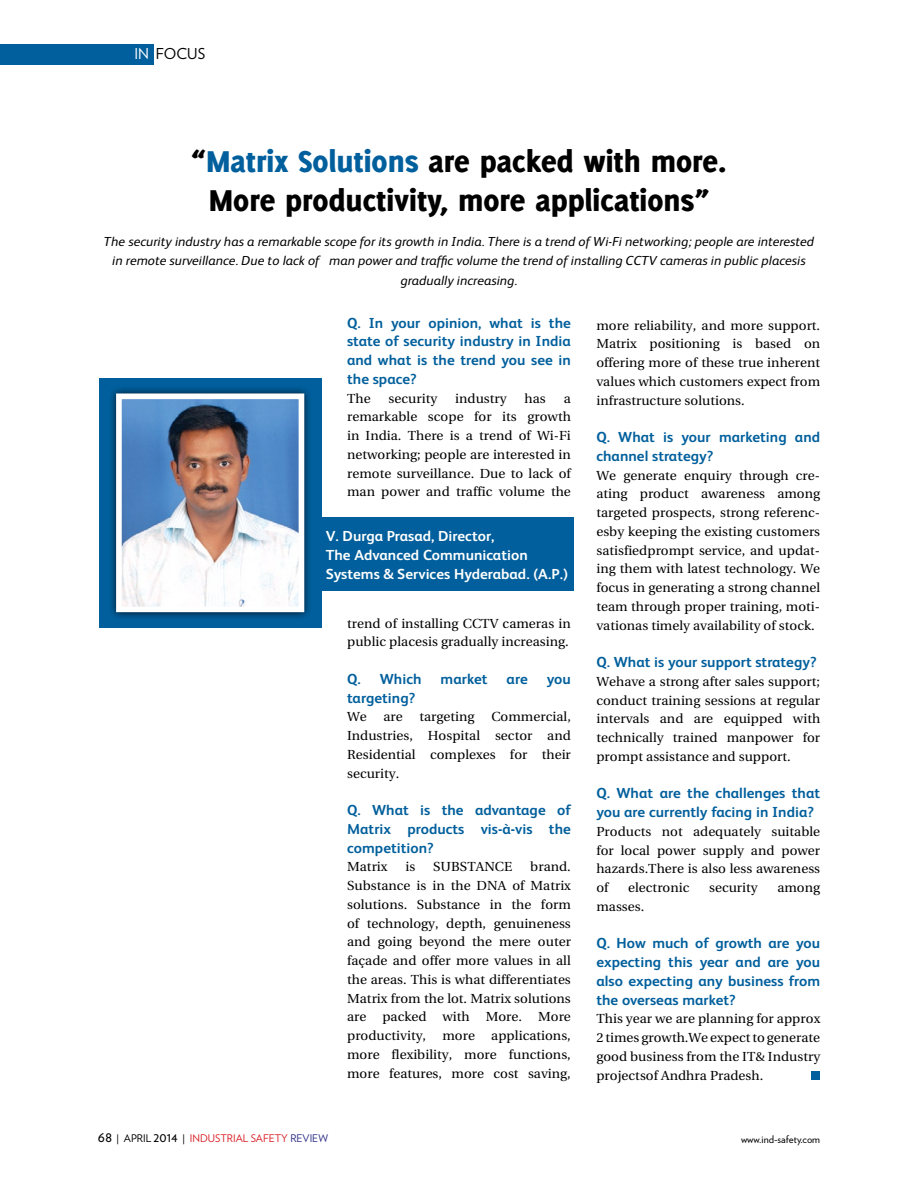
<style>
.page{position:relative;width:918px;height:1188px;background:#fff}
.page>*{position:absolute;margin:0;border:0;box-sizing:border-box;transform-origin:0 0}
.t1{font:800 33px/39.6px "Delicious";color:#000;text-align:center}
.t2{font:15px "Verlag";color:#000}
.t3{font:700 14.55px/18.8px "FS Albert";letter-spacing:.005em;color:#005f9c;text-align:justify}
.t4{font:700 14.55px/18.8px "FS Albert";letter-spacing:.005em;color:#fff}
.t5{font:13.05px/18.8px "Utopia";letter-spacing:.005em;color:#000;text-align:justify}
.t6{font:italic 13.05px/19.5px "FS Albert";letter-spacing:.005em;color:#000;text-align:center}
.t7{font:10.5px "Verlag";color:#da2128}
.t8{font:10.5px "Verlag";color:#000}
.s1{color:#fff}
.s2{color:#005f9c}
.s3{font-size:15px;color:#000}
.s4{color:#000}
.s5{font-size:13.5px;color:#000}
.s6{color:#303188}
</style>
<div class="page">
<div style="left:0;top:44px;width:153px;height:20px;background:#005f9c"></div>
<div style="left:99px;top:378px;width:223px;height:250px;background:#005f9c"></div>
<div style="left:108px;top:385px;width:212px;height:242px;background:#000;opacity:.75"></div>
<img style="left:123px;top:400px;width:174px;height:205px">
<div style="left:116px;top:393px;width:188px;height:219px;border:6px solid #fff"></div>
<div style="left:322px;top:518px;width:252px;height:73px;background:#005f9c"></div>
<div style="left:812px;top:1071px;width:8px;height:9px;background:#005f9c"></div>
<p class="t2" style="left:135px;top:43px;width:72px"><span class="s1">IN</span> FOCUS</p>
<h1 class="t1" style="left:191px;top:141px;width:537px">“<span class="s2">Matrix Solutions</span> are packed with more.<br>More productivity, more applications”</h1>
<p class="t6" style="left:104px;top:232px;width:712px">The security industry has a remarkable scope for its growth in India. There is a trend of Wi-Fi networking; people are interested in remote surveillance. Due to lack of man power and traffic volume the trend of installing CCTV cameras in public placesis gradually increasing.</p>
<p class="t3" style="left:347px;top:313px;width:225px">Q. In your opinion, what is the state of security industry in India and what is the trend you see in the space?</p>
<p class="t5" style="left:347px;top:389px;width:25px">The</p>
<p class="t5" style="left:389px;top:389px;width:50px">security</p>
<p class="t5" style="left:455px;top:389px;width:53px">industry</p>
<p class="t5" style="left:525px;top:389px;width:23px">has</p>
<p class="t5" style="left:347px;top:389px;width:225px;text-indent:217px">a remarkable scope for its growth in India. There is a trend of Wi-Fi networking; people are interested in remote surveillance. Due to lack of man power and traffic volume the</p>
<p class="t4" style="left:326px;top:527px;width:244px">V. Durga Prasad, Director,<br>The Advanced Communication<br>Systems &amp; Services Hyderabad. (A.P.)</p>
<p class="t5" style="left:347px;top:614px;width:225px">trend of installing CCTV cameras in public placesis gradually increasing.</p>
<p class="t3" style="left:347px;top:669px;width:76px">Q. Which</p>
<p class="t3" style="left:441px;top:669px;width:48px">market</p>
<p class="t3" style="left:507px;top:669px;width:23px">are</p>
<p class="t3" style="left:547px;top:669px;width:26px">you</p>
<p class="t3" style="left:347px;top:688px;width:70px">targeting?</p>
<p class="t5" style="left:347px;top:708px;width:21px">We</p>
<p class="t5" style="left:383px;top:708px;width:21px">are</p>
<p class="t5" style="left:419px;top:708px;width:57px">targeting</p>
<p class="t5" style="left:347px;top:708px;width:225px;text-indent:144px">Commercial, Industries, Hospital sector and Residential complexes for their security.</p>
<p class="t3" style="left:347px;top:801px;width:225px">Q. What is the advantage of Matrix products vis-à-vis the competition?</p>
<p class="t5" style="left:347px;top:858px;width:42px">Matrix</p>
<p class="t5" style="left:405px;top:858px;width:11px">is</p>
<p class="t5" style="left:433px;top:858px;width:81px">SUBSTANCE</p>
<p class="t5" style="left:347px;top:858px;width:225px;text-indent:183px">brand.<br>Substance is in the DNA of Matrix solutions. Substance in the form of technology, depth, genuineness and going beyond the mere outer façade and offer more values in all the areas. This is what differentiates Matrix from the lot. Matrix solutions are packed with More. More productivity, more applications, more flexibility, more functions, more features, more cost saving,</p>
<p class="t5" style="left:596px;top:316px;width:225px">more reliability, and more support.<br>Matrix positioning is based on offering more of these true inherent values which customers expect from infrastructure solutions.</p>
<p class="t3" style="left:596px;top:428px;width:225px">Q. What is your marketing and channel strategy?</p>
<p class="t5" style="left:596px;top:466px;width:225px">We generate enquiry through cre&shy;ating product awareness among targeted prospects, strong referenc&shy;esby keeping the existing customers satisfiedprompt service, and updat&shy;ing them with latest technology. We focus in generating a strong channel team through proper training, moti&shy;vationas timely availability of stock.</p>
<p class="t3" style="left:596px;top:653px;width:222px">Q. What is your support strategy?</p>
<p class="t5" style="left:596px;top:672px;width:225px">Wehave a strong after sales support; conduct training sessions at regular intervals and are equipped with technically trained manpower for prompt assistance and support.</p>
<p class="t3" style="left:596px;top:784px;width:225px">Q. What are the challenges that you are currently facing in India?</p>
<p class="t5" style="left:596px;top:822px;width:225px">Products not adequately suitable for local power supply and power hazards.There is also less awareness of</p>
<p class="t5" style="left:628px;top:879px;width:63px">electronic</p>
<p class="t5" style="left:709px;top:879px;width:50px">security</p>
<p class="t5" style="left:777px;top:879px;width:44px">among</p>
<p class="t5" style="left:596px;top:897px;width:49px">masses.</p>
<p class="t3" style="left:596px;top:934px;width:225px">Q. How much of growth are you expecting this year and are you also expecting any business from the overseas market?</p>
<p class="t5" style="left:596px;top:1010px;width:225px">This year we are planning for approx 2 times growth.We expect to generate good business from the IT&amp; Industry projectsof Andhra Pradesh.</p>
<p class="t7" style="left:98px;top:1131px;width:232px"><span class="s3">68</span> <span class="s4">| APRIL</span> <span class="s5">2014</span> <span class="s4">|</span> INDUSTRIAL SAFETY <span class="s6">REVIEW</span></p>
<p class="t8" style="left:741px;top:1131px;width:81px">www.ind-safety.com</p>
</div>
